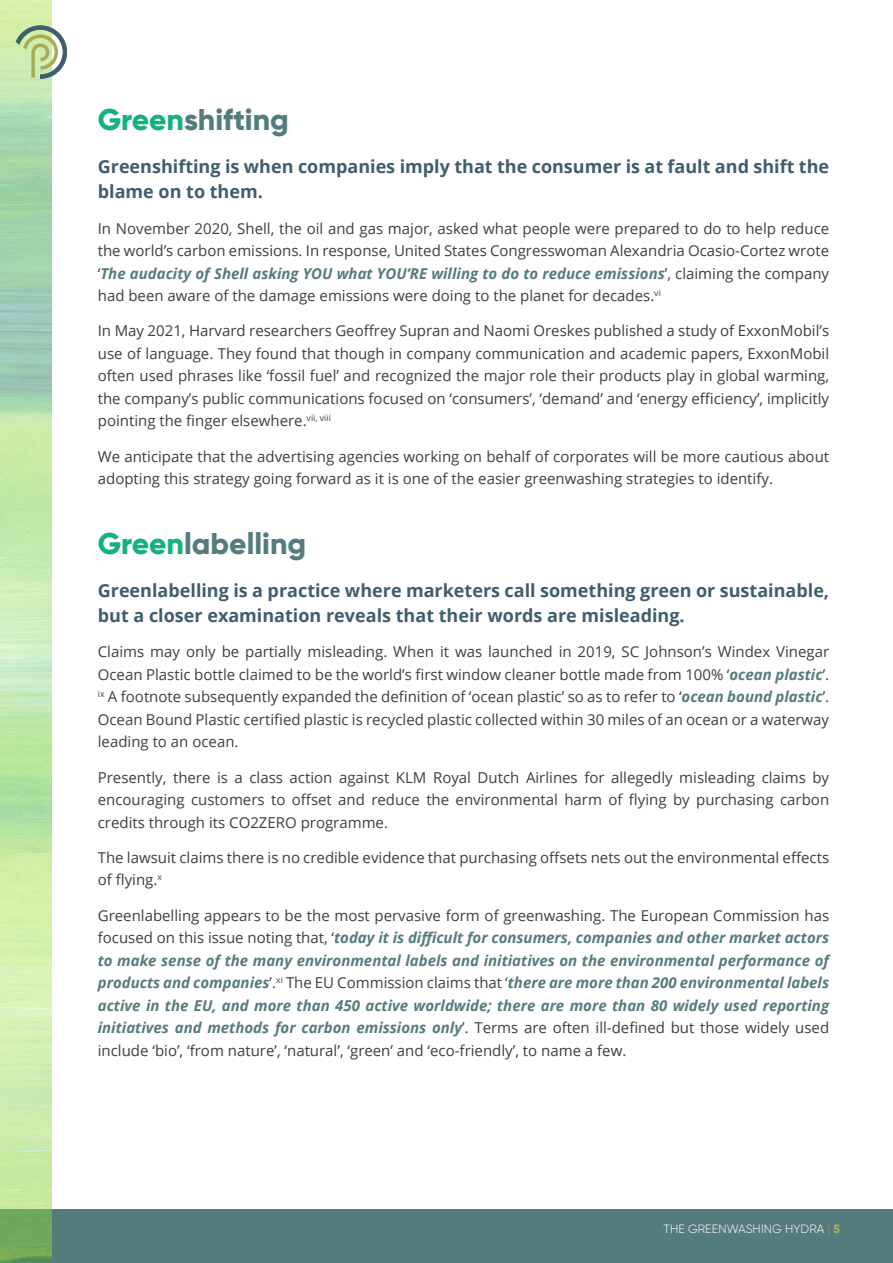
<style>
.page{position:relative;width:893px;height:1263px;background:#fff}
.page>*{position:absolute;margin:0;border:0;box-sizing:border-box;transform-origin:0 0}
.t1{font:800 30px "Gilroy";color:#557c7d}
.t2{font:700 18px/25.5px "Open Sans";color:#3f5e6d}
.t3{font:15px/22.5px "Open Sans";color:#3e3e3f;text-align:justify}
.t4{font:italic 700 15px/22.5px "Open Sans";color:#557c7d;text-align:justify}
.t5{font:300 12px "Gilroy";letter-spacing:.01em;color:#fff}
.s1{color:#13b27b}
.s2{font-weight:700;font-style:italic;color:#557c7d}
.s3{font-weight:400;font-style:normal;color:#3e3e3f}
.s4{color:#97a23a}
.s5{font-weight:800;color:#a6ae55}
</style>
<div class="page">
<div style="left:0;top:1210px;width:893px;height:53px;background:#557c7d"></div>
<img style="left:0;top:0;width:51px;height:1262px">
<svg style="left:16px;top:26px;width:51px;height:53px"></svg>
<p class="t1" style="left:98px;top:101px;width:193px"><span class="s1">Green</span>shifting</p>
<p class="t2" style="left:98px;top:153px;width:733px">Greenshifting is when companies imply that the consumer is at fault and shift the blame on to them.</p>
<p class="t3" style="left:98px;top:216px;width:733px">In November 2020, Shell, the oil and gas major, asked what people were prepared to do to help reduce the world’s carbon emissions. In response, United States Congresswoman Alexandria Ocasio-Cortez wrote ‘<span class="s2">The audacity of Shell asking YOU what YOU’RE willing to do to reduce emissions</span>’, claiming the company had been aware of the damage emissions were doing to the planet for decades.<sup>vi</sup></p>
<p class="t3" style="left:98px;top:319px;width:733px">In May 2021, Harvard researchers Geoffrey Supran and Naomi Oreskes published a study of ExxonMobil’s use of language. They found that though in company communication and academic papers, ExxonMobil often used phrases like ‘fossil fuel’ and recognized the major role their products play in global warming, the company’s public communications focused on ‘consumers’, ‘demand’ and ‘energy efficiency’, implicitly pointing the finger elsewhere.<sup>vii,</sup> <sup>viii</sup></p>
<p class="t3" style="left:98px;top:444px;width:733px">We anticipate that the advertising agencies working on behalf of corporates will be more cautious about adopting this strategy going forward as it is one of the easier greenwashing strategies to identify.</p>
<p class="t1" style="left:98px;top:525px;width:210px"><span class="s1">Green</span>labelling</p>
<p class="t2" style="left:98px;top:577px;width:733px">Greenlabelling is a practice where marketers call something green or sustainable, but a closer examination reveals that their words are misleading.</p>
<p class="t3" style="left:98px;top:640px;width:733px">Claims may only be partially misleading. When it was launched in 2019, SC Johnson’s Windex Vinegar Ocean Plastic bottle claimed to be the world’s first window cleaner bottle made from 100% ‘<span class="s2">ocean plastic</span>’. <sup>ix</sup> A footnote subsequently expanded the definition of ‘ocean plastic’ so as to refer to ‘<span class="s2">ocean bound plastic</span>’.<br>Ocean Bound Plastic certified plastic is recycled plastic collected within 30 miles of an ocean or a waterway leading to an ocean.</p>
<p class="t3" style="left:98px;top:766px;width:733px">Presently, there is a class action against KLM Royal Dutch Airlines for allegedly misleading claims by encouraging customers to offset and reduce the environmental harm of flying by purchasing carbon credits through its CO2ZERO programme.</p>
<p class="t3" style="left:98px;top:846px;width:733px">The lawsuit claims there is no credible evidence that purchasing offsets nets out the environmental effects of flying.<sup>x</sup></p>
<p class="t4" style="left:98px;top:904px;width:733px"><span class="s3">Greenlabelling appears to be the most pervasive form of greenwashing. The European Commission has focused on this issue noting that, ‘</span>today it is difficult for consumers, companies and other market actors to make sense of the many environmental labels and initiatives on the environmental performance of products and companies<span class="s3">’.</span><sup>xi</sup> <span class="s3">The EU Commission claims that ‘</span>there are more than 200 environmental labels active in the EU, and more than 450 active worldwide; there are more than 80 widely used reporting initiatives and methods for carbon emissions only<span class="s3">’. Terms are often ill-defined but those widely used include ‘bio’, ‘from nature’, ‘natural’, ‘green’ and ‘eco-friendly’, to name a few.</span></p>
<p class="t5" style="left:663px;top:1222px;width:178px">THE GREENWASHING HYDRA <span class="s4">|</span> <span class="s5">5</span></p>
</div>
